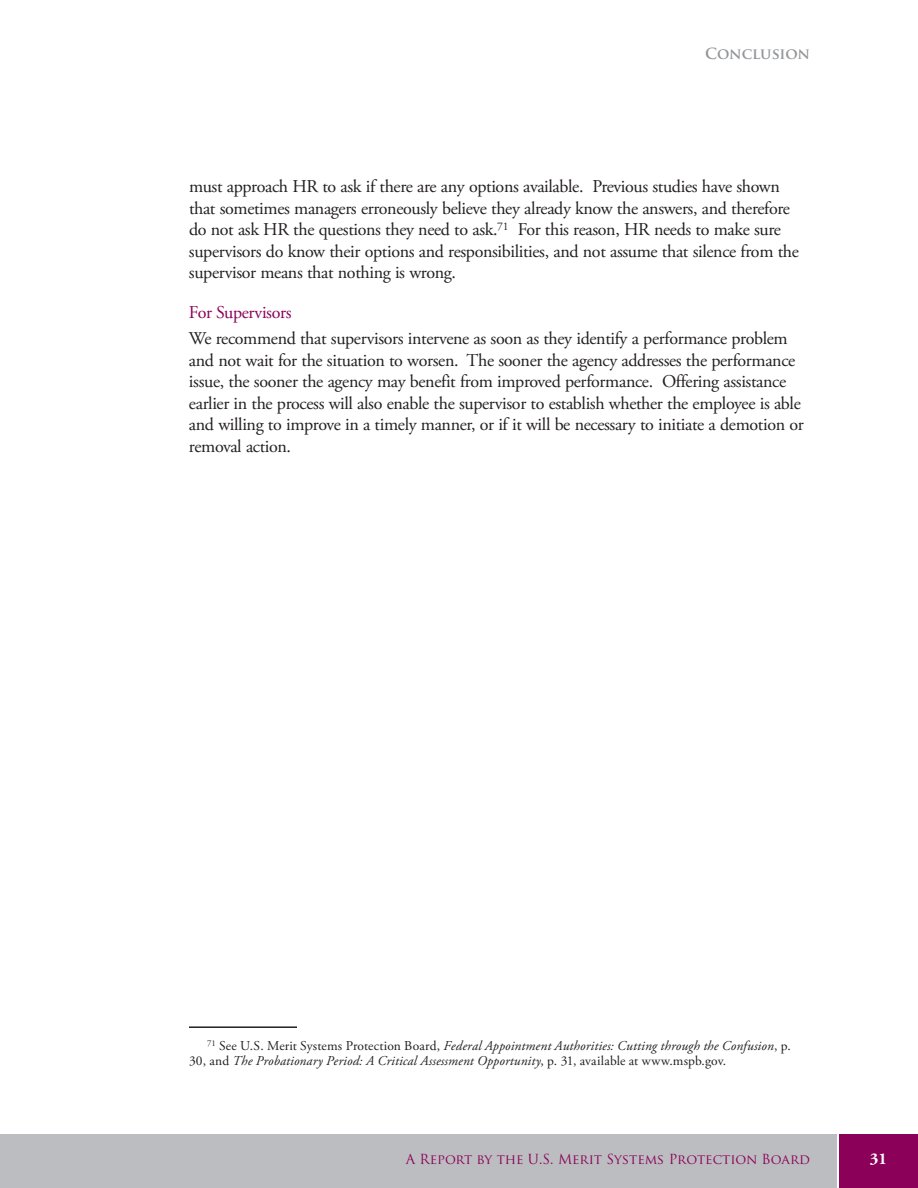
<style>
.page{position:relative;width:918px;height:1188px;background:#fff}
.page>*{position:absolute;margin:0;border:0;box-sizing:border-box;transform-origin:0 0}
.t1{font:18px/21.6px "Adobe Garamond Pro";letter-spacing:-.1em;color:#231f20}
.t2{font:18px/21.6px "Adobe Garamond Pro";letter-spacing:-.02em;color:#231f20}
.t3{font:18px "Adobe Garamond Pro";color:#8b0159}
.Subhead_14_15{font:700 16.5px "Adobe Garamond Pro";color:#fff}
.Subhead_14_15-2{font:700 15px "Trajan Pro";letter-spacing:-.01em;color:#939598}
.Footnote{font:italic 13.5px/15px "Adobe Garamond Pro";letter-spacing:.01em;color:#231f20}
.Subhead_14_15-3{font:13.5px "Trajan Pro";color:#8b0159}
.s1{font-style:normal}
</style>
<div class="page">
<div style="left:0;top:1134px;width:837px;height:54px;background:#bcbdc0"></div>
<div style="left:840px;top:1134px;width:78px;height:54px;background:#8b0159"></div>
<hr style="left:189px;top:1026px;width:108px;height:2px;background:#231f20">
<p class="Subhead_14_15-2" style="left:705px;top:45px;width:106px">CONCLUSION</p>
<p class="t2" style="left:189px;top:176px;width:611px">must approach HR to ask if there are any options available. Previous studies have shown that sometimes managers erroneously believe they already know the answers, and therefore do not ask HR the questions they need to ask.<sup>71</sup> For this reason, HR needs to make sure supervisors do know their options and responsibilities, and not assume that silence from the supervisor means that nothing is wrong.</p>
<h3 class="t3" style="left:189px;top:301px;width:104px">For Supervisors</h3>
<p class="t1" style="left:189px;top:328px;width:616px">We recommend that supervisors intervene as soon as they identify a performance problem and not wait for the situation to worsen. The sooner the agency addresses the performance issue, the sooner the agency may benefit from improved performance. Offering assistance earlier in the process will also enable the supervisor to establish whether the employee is able and willing to improve in a timely manner, or if it will be necessary to initiate a demotion or removal action.</p>
<p class="Footnote" style="left:189px;top:1038px;width:603px;text-indent:18px"><sup>71</sup> <span class="s1">See U.S. Merit Systems Protection Board,</span> Federal Appointment Authorities: Cutting through the Confusion<span class="s1">, p.<br>30, and</span> The Probationary Period: A Critical Assessment Opportunity<span class="s1">, p. 31, available at www.mspb.gov.</span></p>
<p class="Subhead_14_15-3" style="left:406px;top:1150px;width:406px">A Report by the U.S. Merit Systems Protection Board</p>
<p class="Subhead_14_15" style="left:870px;top:1150px;width:19px">31</p>
</div>
